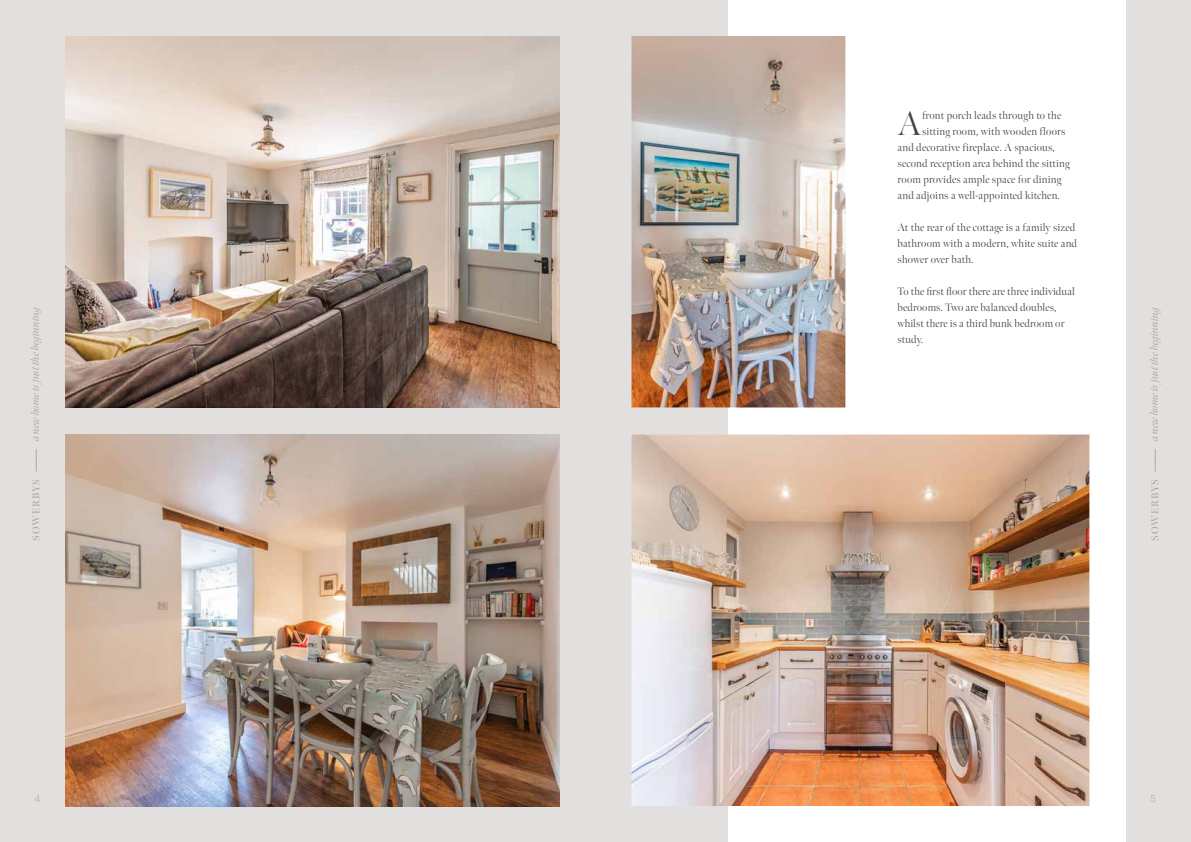
<style>
.page{position:relative;width:1191px;height:842px;background:#fff}
.page>*{position:absolute;margin:0;border:0;box-sizing:border-box;transform-origin:0 0}
.t1{font:300 34px "Meno Banner";color:#434141}
.t2{font:300 11px/16px "Meno Banner";letter-spacing:.02em;color:#434141}
.t3{font:italic 11px "Meno Banner";letter-spacing:-.01em;color:#ada8a0}
.t4{font:600 10px "Meno Banner";letter-spacing:.08em;color:#ada8a0}
.t5{font:300 10px "Quasimoda";color:#ada8a0}
</style>
<div class="page">
<div style="left:0;top:0;width:595px;height:842px;background:#e2e0df"></div>
<div style="left:595px;top:0;width:596px;height:842px;background:#e2e0df"></div>
<svg style="left:36px;top:449px;width:1px;height:22px"></svg>
<svg style="left:1155px;top:449px;width:1px;height:22px"></svg>
<div style="left:728px;top:0;width:397px;height:842px;background:#fff"></div>
<img style="left:631px;top:36px;width:214px;height:371px">
<img style="left:631px;top:434px;width:458px;height:372px">
<img style="left:66px;top:36px;width:493px;height:371px">
<img style="left:66px;top:434px;width:493px;height:372px">
<h1 class="t1" style="left:897px;top:103px;width:25px">A</h1>
<p class="t2" style="left:922px;top:107px;width:141px">front porch leads through to the</p>
<p class="t2" style="left:922px;top:123px;width:145px">sitting room, with wooden floors</p>
<p class="t2" style="left:897px;top:139px;width:159px">and decorative fireplace. A spacious,</p>
<p class="t2" style="left:897px;top:155px;width:174px">second reception area behind the sitting</p>
<p class="t2" style="left:897px;top:171px;width:165px">room provides ample space for dining</p>
<p class="t2" style="left:897px;top:187px;width:164px">and adjoins a well-appointed kitchen.</p>
<p class="t2" style="left:897px;top:219px;width:181px">At the rear of the cottage is a family sized bathroom with a modern, white suite and shower over bath.</p>
<p class="t2" style="left:897px;top:283px;width:179px">To the first floor there are three individual bedrooms. Two are balanced doubles, whilst there is a third bunk bedroom or study.</p>
<p class="t3" style="left:29px;top:441px;width:138px;rotate:-90deg">a new home is just the beginning</p>
<p class="t3" style="left:1147px;top:441px;width:138px;rotate:-90deg">a new home is just the beginning</p>
<p class="t4" style="left:30px;top:541px;width:63px;rotate:-90deg">SOWERBYS</p>
<p class="t4" style="left:1149px;top:541px;width:63px;rotate:-90deg">SOWERBYS</p>
<p class="t5" style="left:35px;top:791px;width:7px">4</p>
<p class="t5" style="left:1150px;top:791px;width:7px">5</p>
</div>
